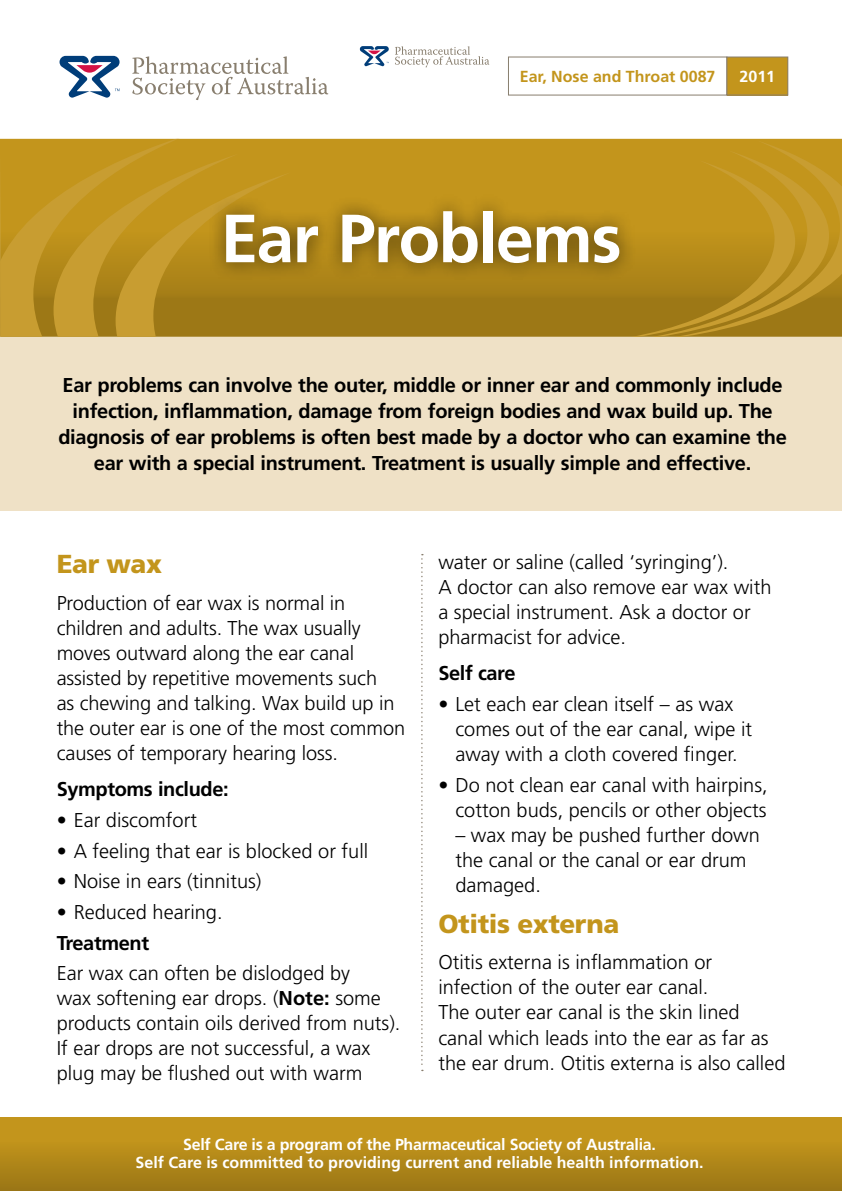
<style>
.page{position:relative;width:842px;height:1191px;background:#fff}
.page>*{position:absolute;margin:0;border:0;box-sizing:border-box;transform-origin:0 0}
.t1{font:700 68px "Frutiger LT Std";letter-spacing:-.025em;color:#fff}
.t2{font:900 26px "Frutiger LT Std";letter-spacing:-.015em;color:#c3951c}
.t3{font:300 20px/25px "Frutiger LT Std";color:#000}
.t4{font:700 20px/26px "Frutiger LT Std";letter-spacing:-.015em;color:#000;text-align:center}
.t5{font:700 16px/18px "Frutiger LT Std";color:#fff;text-align:center}
.t6{font:700 16px "Frutiger LT Std";color:#c3951c}
.s1{font-weight:700}
</style>
<div class="page">
<svg style="left:408px;top:139px;width:434px;height:198px;background:#b58a1a"></svg>
<svg style="left:0;top:139px;width:408px;height:198px;background:#c19521"></svg>
<svg style="left:54px;top:154px;width:395px;height:183px;background:#c19422"></svg>
<svg style="left:116px;top:172px;width:376px;height:165px;background:#b0871c"></svg>
<svg style="left:635px;top:140px;width:207px;height:197px;background:#bd911e"></svg>
<svg style="left:613px;top:150px;width:216px;height:187px;background:#bd9222"></svg>
<svg style="left:590px;top:160px;width:205px;height:177px;background:#b78c1d"></svg>
<div style="left:0;top:337px;width:842px;height:173px;background:#efe1c6"></div>
<div style="left:0;top:1117px;width:842px;height:74px;background:linear-gradient(to bottom,#cc9c1d,#9e7916)"></div>
<svg style="left:421px;top:554px;width:2px;height:517px"></svg>
<div style="left:207px;top:193px;width:431px;height:89px;background:#000;opacity:.5"></div>
<div style="left:727px;top:57px;width:61px;height:38px;background:#c3951c"></div>
<div style="left:727px;top:57px;width:61px;height:38px;border:1px solid #887e6e"></div>
<svg style="left:60px;top:56px;width:60px;height:42px"></svg>
<svg style="left:132px;top:56px;width:196px;height:44px"></svg>
<svg style="left:360px;top:46px;width:29px;height:20px"></svg>
<svg style="left:395px;top:46px;width:94px;height:21px"></svg>
<p class="t6" style="left:520px;top:67px;width:197px">Ear, Nose and Throat 0087</p>
<p class="t5" style="left:739px;top:68px;width:37px">2011</p>
<h1 class="t1" style="left:221px;top:199px;width:402px">Ear Problems</h1>
<p class="t4" style="left:58px;top:372px;width:730px">Ear problems can involve the outer, middle or inner ear and commonly include infection, inflammation, damage from foreign bodies and wax build up. The diagnosis of ear problems is often best made by a doctor who can examine the ear with a special instrument. Treatment is usually simple and effective.</p>
<h2 class="t2" style="left:57px;top:548px;width:107px">Ear wax</h2>
<p class="t3" style="left:57px;top:590px;width:350px">Production of ear wax is normal in children and adults. The wax usually moves outward along the ear canal assisted by repetitive movements such<br>as chewing and talking. Wax build up in the outer ear is one of the most common causes of temporary hearing loss.</p>
<p class="t4" style="left:57px;top:776px;width:173px">Symptoms include:</p>
<p class="t3" style="left:57px;top:807px;width:142px">• Ear discomfort</p>
<p class="t3" style="left:57px;top:838px;width:313px">• A feeling that ear is blocked or full</p>
<p class="t3" style="left:57px;top:869px;width:206px">• Noise in ears (tinnitus)</p>
<p class="t3" style="left:57px;top:899px;width:167px">• Reduced hearing.</p>
<p class="t4" style="left:57px;top:929px;width:94px">Treatment</p>
<p class="t3" style="left:57px;top:961px;width:345px">Ear wax can often be dislodged by<br>wax softening ear drops. (<span class="s1">Note:</span> some products contain oils derived from nuts).<br>If ear drops are not successful, a wax plug may be flushed out with warm</p>
<p class="t3" style="left:438px;top:550px;width:334px">water or saline (called ‘syringing’).<br>A doctor can also remove ear wax with a special instrument. Ask a doctor or pharmacist for advice.</p>
<p class="t4" style="left:438px;top:660px;width:79px">Self care</p>
<p class="t3" style="left:455px;top:692px;width:298px;text-indent:-17px">• Let each ear clean itself – as wax comes out of the ear canal, wipe it away with a cloth covered finger.</p>
<p class="t3" style="left:438px;top:772px;width:331px;text-align:right">• Do not clean ear canal with hairpins, cotton buds, pencils or other objects</p>
<p class="t3" style="left:455px;top:822px;width:306px">– wax may be pushed further down the canal or the canal or ear drum damaged.</p>
<h2 class="t2" style="left:438px;top:908px;width:183px">Otitis externa</h2>
<p class="t3" style="left:438px;top:950px;width:349px">Otitis externa is inflammation or infection of the outer ear canal.<br>The outer ear canal is the skin lined canal which leads into the ear as far as the ear drum. Otitis externa is also called</p>
<p class="t5" style="left:136px;top:1135px;width:569px">Self Care is a program of the Pharmaceutical Society of Australia.<br>Self Care is committed to providing current and reliable health information.</p>
</div>
